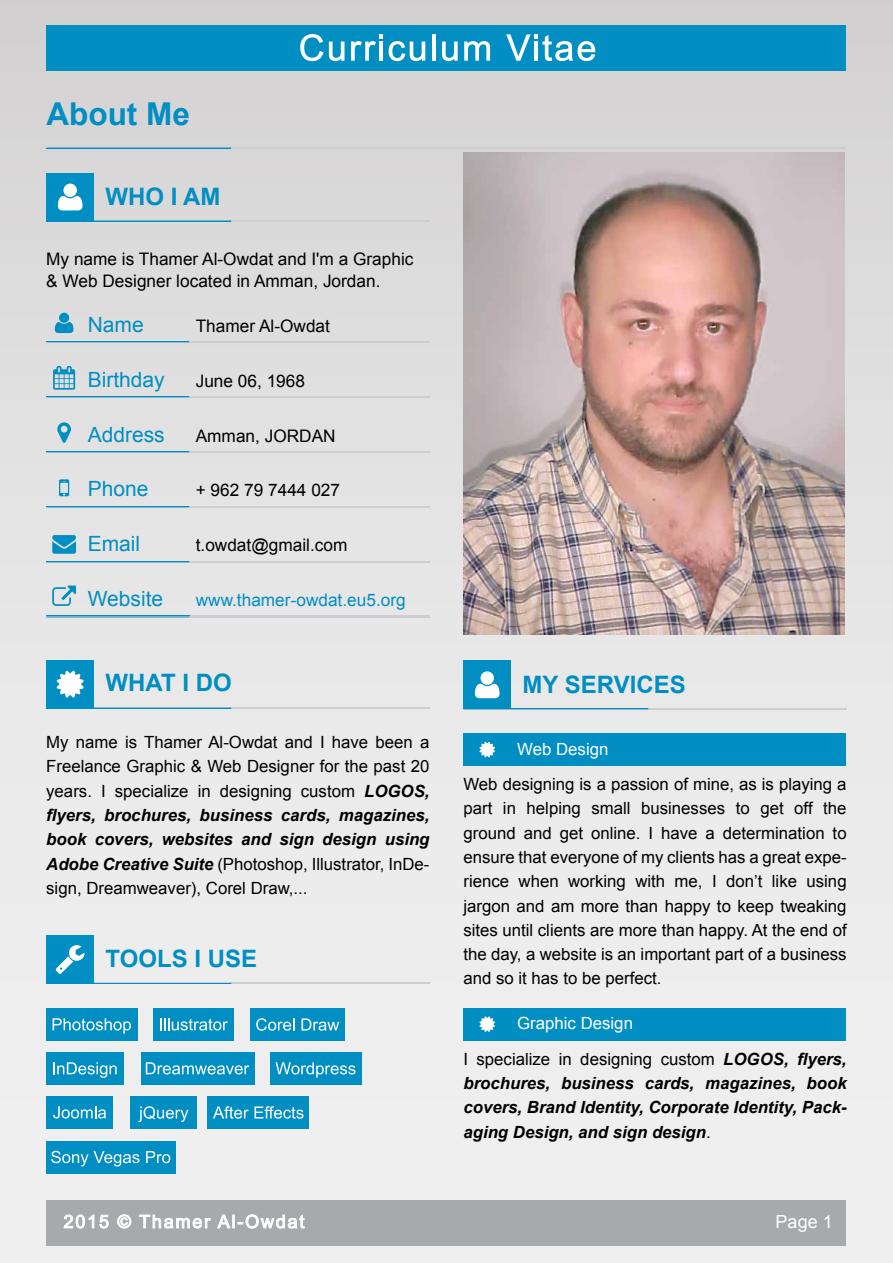
<style>
.page{position:relative;width:893px;height:1263px;background:#fff}
.page>*{position:absolute;margin:0;border:0;box-sizing:border-box;transform-origin:0 0}
.t1{font:700 31.5px "Arial";color:#018ec3}
.t2{font:700 24px "Arial";color:#018ec3}
.t3{font:21px "Arial";color:#018ec3}
.t4{font:18px "Arial";letter-spacing:.1em;color:#fff}
.t5{font:17.25px/22.5px "Arial";color:#000}
.t6{font:17.25px "Arial";color:#018ec3}
.t7{font:16.8px/24.3px "Arial";color:#000;text-align:justify}
.t8{font:italic 700 16.8px/24.3px "Arial";color:#000;text-align:justify}
.t9{font:16.8px "Arial";color:#fff}
.s1{font-weight:700;font-style:italic}
.s2{font-weight:400;font-style:normal}
</style>
<div class="page">
<div style="left:0;top:0;width:893px;height:1263px;background:linear-gradient(to bottom,#d6d4d5,#f3f4f4)"></div>
<svg style="left:59px;top:479px;width:10px;height:17px"></svg>
<svg style="left:52px;top:535px;width:24px;height:19px"></svg>
<svg style="left:52px;top:585px;width:24px;height:21px"></svg>
<svg style="left:53px;top:366px;width:22px;height:24px"></svg>
<svg style="left:57px;top:422px;width:14px;height:21px"></svg>
<svg style="left:55px;top:313px;width:18px;height:20px"></svg>
<hr style="left:47px;top:220px;width:382px;height:2px;background:#cdced3">
<hr style="left:47px;top:221px;width:184px;height:1px;background:#018ec3">
<div style="left:46px;top:173px;width:48px;height:48px;background:#018ec3"></div>
<svg style="left:58px;top:184px;width:25px;height:26px"></svg>
<hr style="left:47px;top:708px;width:382px;height:1px;background:#cdced3">
<hr style="left:47px;top:708px;width:184px;height:1px;background:#018ec3">
<div style="left:46px;top:660px;width:48px;height:48px;background:#018ec3"></div>
<svg style="left:57px;top:671px;width:27px;height:27px"></svg>
<hr style="left:47px;top:983px;width:382px;height:1px;background:#cdced3">
<hr style="left:47px;top:983px;width:184px;height:1px;background:#018ec3">
<div style="left:46px;top:935px;width:48px;height:48px;background:#018ec3"></div>
<svg style="left:56px;top:945px;width:29px;height:29px"></svg>
<hr style="left:464px;top:708px;width:383px;height:1px;background:#cdced3">
<hr style="left:464px;top:708px;width:184px;height:1px;background:#018ec3">
<div style="left:463px;top:661px;width:48px;height:48px;background:#018ec3"></div>
<svg style="left:475px;top:671px;width:25px;height:27px"></svg>
<hr style="left:46px;top:147px;width:800px;height:2px;background:#cdced3">
<hr style="left:47px;top:148px;width:184px;height:1px;background:#018ec3">
<hr style="left:47px;top:341px;width:382px;height:1px;background:#cdced3">
<hr style="left:46px;top:341px;width:143px;height:1px;background:#018ec3">
<hr style="left:47px;top:396px;width:382px;height:1px;background:#cdced3">
<hr style="left:46px;top:396px;width:143px;height:1px;background:#018ec3">
<hr style="left:47px;top:451px;width:382px;height:1px;background:#cdced3">
<hr style="left:46px;top:451px;width:143px;height:1px;background:#018ec3">
<hr style="left:47px;top:506px;width:382px;height:1px;background:#cdced3">
<hr style="left:46px;top:506px;width:143px;height:1px;background:#018ec3">
<hr style="left:47px;top:561px;width:382px;height:1px;background:#cdced3">
<hr style="left:46px;top:561px;width:143px;height:1px;background:#018ec3">
<hr style="left:47px;top:616px;width:382px;height:1px;background:#cdced3">
<hr style="left:46px;top:616px;width:143px;height:1px;background:#018ec3">
<hr style="left:46px;top:615px;width:383px;height:1px;background:#cdced3">
<hr style="left:46px;top:615px;width:144px;height:1px;background:#018ec3">
<div style="left:46px;top:1008px;width:91px;height:32px;background:#018ec3"></div>
<div style="left:46px;top:1052px;width:77px;height:32px;background:#018ec3"></div>
<div style="left:141px;top:1052px;width:113px;height:32px;background:#018ec3"></div>
<div style="left:270px;top:1052px;width:91px;height:32px;background:#018ec3"></div>
<div style="left:463px;top:734px;width:383px;height:32px;background:#018ec3"></div>
<div style="left:46px;top:1096px;width:67px;height:32px;background:#018ec3"></div>
<div style="left:46px;top:1141px;width:129px;height:32px;background:#018ec3"></div>
<div style="left:130px;top:1096px;width:67px;height:32px;background:#018ec3"></div>
<div style="left:207px;top:1096px;width:102px;height:32px;background:#018ec3"></div>
<div style="left:154px;top:1008px;width:80px;height:32px;background:#018ec3"></div>
<div style="left:250px;top:1008px;width:95px;height:32px;background:#018ec3"></div>
<svg style="left:51px;top:1151px;width:88px;height:15px"></svg>
<svg style="left:146px;top:1151px;width:24px;height:12px"></svg>
<svg style="left:53px;top:1018px;width:78px;height:16px"></svg>
<svg style="left:160px;top:1018px;width:68px;height:12px"></svg>
<svg style="left:256px;top:1018px;width:38px;height:13px"></svg>
<svg style="left:301px;top:1018px;width:38px;height:13px"></svg>
<svg style="left:53px;top:1062px;width:64px;height:16px"></svg>
<svg style="left:146px;top:1062px;width:103px;height:12px"></svg>
<svg style="left:275px;top:1062px;width:81px;height:16px"></svg>
<svg style="left:53px;top:1106px;width:53px;height:12px"></svg>
<svg style="left:138px;top:1106px;width:50px;height:16px"></svg>
<svg style="left:213px;top:1106px;width:91px;height:13px"></svg>
<div style="left:463px;top:1008px;width:383px;height:32px;background:#018ec3"></div>
<svg style="left:479px;top:742px;width:16px;height:15px"></svg>
<svg style="left:479px;top:1016px;width:16px;height:16px"></svg>
<div style="left:46px;top:1200px;width:800px;height:45px;background:#a7a9ac"></div>
<div style="left:46px;top:25px;width:800px;height:45px;background:#018ec3"></div>
<svg style="left:64px;top:1214px;width:45px;height:14px"></svg>
<svg style="left:117px;top:1214px;width:14px;height:14px"></svg>
<svg style="left:139px;top:1214px;width:72px;height:14px"></svg>
<svg style="left:217px;top:1214px;width:88px;height:15px"></svg>
<svg style="left:300px;top:34px;width:44px;height:27px"></svg>
<svg style="left:351px;top:34px;width:32px;height:27px"></svg>
<hr style="left:379px;top:42px;width:4px;height:19px;background:#fff">
<svg style="left:389px;top:41px;width:36px;height:20px"></svg>
<hr style="left:432px;top:34px;width:3px;height:27px;background:#fff">
<svg style="left:442px;top:42px;width:16px;height:19px"></svg>
<svg style="left:464px;top:41px;width:26px;height:20px"></svg>
<svg style="left:506px;top:34px;width:89px;height:27px"></svg>
<img style="left:463px;top:153px;width:382px;height:482px">
<h1 class="t1" style="left:47px;top:93px;width:145px">About Me</h1>
<h2 class="t2" style="left:106px;top:180px;width:117px">WHO I AM</h2>
<p class="t5" style="left:46px;top:248px;width:369px">My name is Thamer Al-Owdat and I'm a Graphic &amp; Web Designer located in Amman, Jordan.</p>
<p class="t3" style="left:88px;top:311px;width:58px">Name</p>
<p class="t3" style="left:88px;top:365px;width:79px">Birthday</p>
<p class="t3" style="left:88px;top:420px;width:79px">Address</p>
<p class="t3" style="left:88px;top:475px;width:62px">Phone</p>
<p class="t3" style="left:88px;top:530px;width:54px">Email</p>
<p class="t3" style="left:88px;top:585px;width:77px">Website</p>
<p class="t5" style="left:196px;top:315px;width:136px">Thamer Al-Owdat</p>
<p class="t5" style="left:196px;top:369px;width:111px">June 06, 1968</p>
<p class="t5" style="left:196px;top:424px;width:141px">Amman, JORDAN</p>
<p class="t5" style="left:196px;top:479px;width:146px">+ 962 79 7444 027</p>
<p class="t5" style="left:196px;top:534px;width:153px">t.owdat@gmail.com</p>
<p class="t6" style="left:196px;top:589px;width:211px">www.thamer-owdat.eu5.org</p>
<h2 class="t2" style="left:106px;top:667px;width:128px">WHAT I DO</h2>
<h2 class="t2" style="left:523px;top:668px;width:165px">MY SERVICES</h2>
<p class="t7" style="left:46px;top:730px;width:385px">My name is Thamer Al-Owdat and I have been a Freelance Graphic &amp; Web Designer for the past 20 years. I specialize in designing custom <span class="s1">LOGOS, flyers, brochures, business cards, magazines, book covers, websites and sign design using Adobe Creative Suite</span> (Photoshop, Illustrator, InDe&shy;sign, Dreamweaver), Corel Draw,...</p>
<h2 class="t2" style="left:106px;top:943px;width:153px">TOOLS I USE</h2>
<p class="t9" style="left:517px;top:738px;width:93px">Web Design</p>
<p class="t7" style="left:463px;top:772px;width:385px">Web designing is a passion of mine, as is playing a part in helping small businesses to get off the ground and get online. I have a determination to ensure that everyone of my clients has a great expe&shy;rience when working with me, I don’t like using jargon and am more than happy to keep tweaking sites until clients are more than happy. At the end of the day, a website is an important part of a business and so it has to be perfect.</p>
<p class="t9" style="left:517px;top:1012px;width:117px">Graphic Design</p>
<p class="t8" style="left:463px;top:1047px;width:385px"><span class="s2">I specialize in designing custom</span> LOGOS, flyers, brochures, business cards, magazines, book covers, Brand Identity, Corporate Identity, Pack&shy;aging Design, and sign design<span class="s2">.</span></p>
<p class="t4" style="left:64px;top:1210px;width:242px">2015 © Thamer Al-Owdat</p>
<p class="t4" style="left:776px;top:1210px;width:59px">Page 1</p>
</div>
